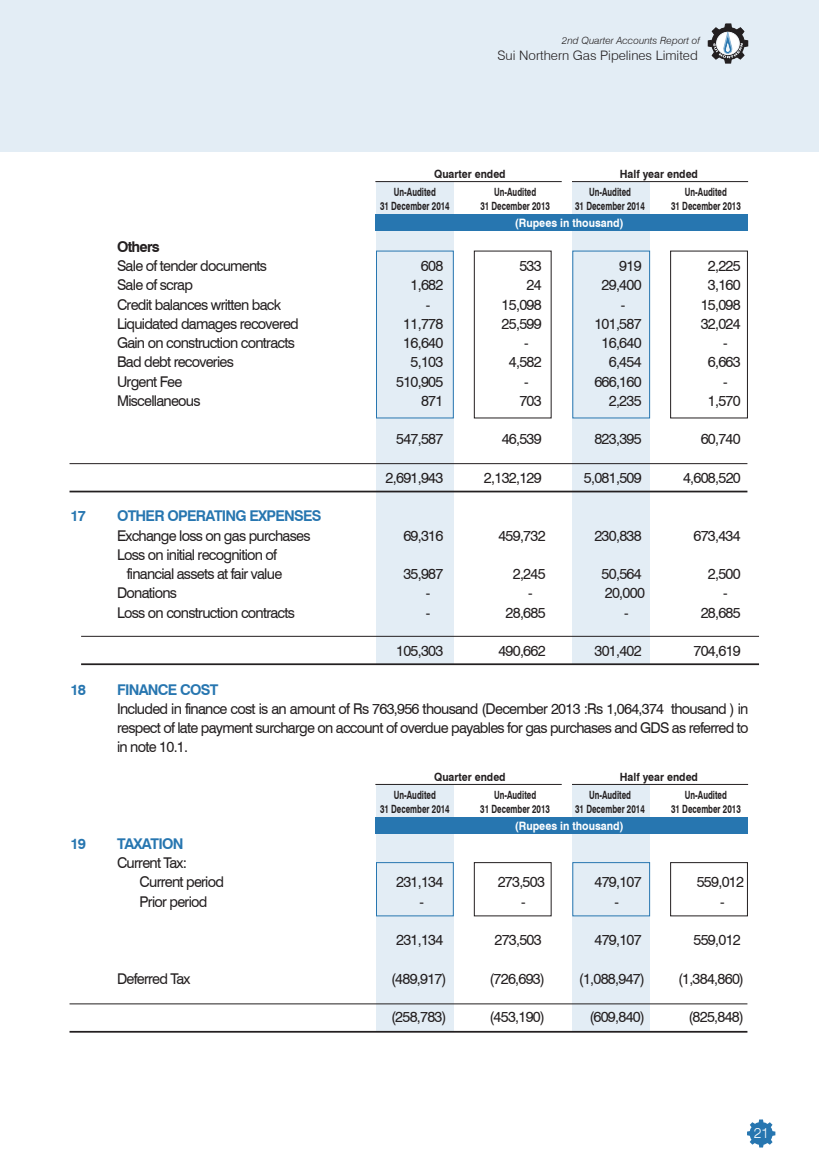
<style>
.page{position:relative;width:819px;height:1166px;background:#fff}
.page>*{position:absolute;margin:0;border:0;box-sizing:border-box;transform-origin:0 0}
.t1{font:14.88px/19.2px "Swiss 721 BT";letter-spacing:-.05em;color:#231f20}
.t2{font:700 14.88px "Swiss 721 BT";letter-spacing:-.05em;color:#2776b0}
.t3{font:700 14.88px "Swiss 721 BT";letter-spacing:-.05em;color:#231f20}
.t4{font:300 expanded 14px "Swiss 721 BT";color:#fff;scale:.86 1}
.t5{font:300 12.95px "Swiss 721 BT";color:#231f20}
.t6{font:700 11.55px "Swiss 721 BT";color:#fff;scale:.92 1}
.t7{font:700 11.38px/14px "Swiss 721 BT";color:#231f20;text-align:center;scale:.69 1}
.t8{font:700 11.38px "Swiss 721 BT";color:#231f20;scale:.92 1}
.t9{font:italic 300 9.97px "Swiss 721 BT";color:#231f20}
</style>
<div class="page">
<div style="left:0;top:0;width:819px;height:151px;background:#e3edf5"></div>
<svg style="left:747px;top:1119px;width:28px;height:28px"></svg>
<div style="left:572px;top:181px;width:78px;height:484px;background:#e3edf5"></div>
<div style="left:376px;top:181px;width:78px;height:484px;background:#e3edf5"></div>
<div style="left:572px;top:784px;width:78px;height:248px;background:#e3edf5"></div>
<div style="left:376px;top:784px;width:78px;height:248px;background:#e3edf5"></div>
<div style="left:375px;top:817px;width:373px;height:16px;background:#2776b0"></div>
<hr style="left:572px;top:784px;width:176px;height:1px;background:#231f20">
<hr style="left:375px;top:784px;width:187px;height:1px;background:#231f20">
<hr style="left:70px;top:490px;width:677px;height:2px;background:#231f20">
<hr style="left:70px;top:463px;width:677px;height:1px;background:#231f20">
<hr style="left:81px;top:663px;width:678px;height:2px;background:#231f20">
<hr style="left:81px;top:636px;width:678px;height:1px;background:#231f20">
<hr style="left:70px;top:1030px;width:677px;height:2px;background:#231f20">
<hr style="left:70px;top:1003px;width:677px;height:1px;background:#231f20">
<div style="left:375px;top:214px;width:373px;height:17px;background:#2776b0"></div>
<hr style="left:572px;top:181px;width:176px;height:1px;background:#231f20">
<hr style="left:375px;top:181px;width:187px;height:1px;background:#231f20">
<div style="left:572px;top:251px;width:78px;height:167px;border:1px solid #2776b0"></div>
<div style="left:670px;top:251px;width:78px;height:167px;border:1px solid #231f20"></div>
<div style="left:376px;top:251px;width:78px;height:167px;border:1px solid #2776b0"></div>
<div style="left:474px;top:251px;width:78px;height:167px;border:1px solid #231f20"></div>
<div style="left:572px;top:862px;width:78px;height:54px;border:1px solid #2776b0"></div>
<div style="left:670px;top:862px;width:78px;height:54px;border:1px solid #231f20"></div>
<div style="left:376px;top:862px;width:78px;height:54px;border:1px solid #2776b0"></div>
<div style="left:474px;top:862px;width:78px;height:54px;border:1px solid #231f20"></div>
<svg style="left:708px;top:23px;width:40px;height:41px"></svg>
<p class="t9" style="left:562px;top:34px;width:140px">2nd Quarter Accounts Report of</p>
<p class="t5" style="left:498px;top:47px;width:202px">Sui Northern Gas Pipelines Limited</p>
<p class="t8" style="left:434px;top:167px;width:79px">Quarter ended</p>
<p class="t8" style="left:620px;top:167px;width:87px">Half year ended</p>
<p class="t7" style="left:380px;top:185px;width:103px">Un-Audited<br>31 December 2014</p>
<p class="t7" style="left:575px;top:185px;width:103px">Un-Audited<br>31 December 2014</p>
<p class="t7" style="left:480px;top:185px;width:103px">Un-Audited<br>31 December 2013</p>
<p class="t7" style="left:671px;top:185px;width:103px">Un-Audited<br>31 December 2013</p>
<p class="t6" style="left:515px;top:216px;width:120px">(Rupees in thousand)</p>
<p class="t3" style="left:117px;top:237px;width:44px">Others</p>
<p class="t1" style="left:117px;top:256px;width:152px">Sale of tender documents</p>
<p class="t1" style="left:421px;top:256px;width:24px">608</p>
<p class="t1" style="left:519px;top:256px;width:24px">533</p>
<p class="t1" style="left:619px;top:256px;width:24px">919</p>
<p class="t1" style="left:708px;top:256px;width:34px">2,225</p>
<p class="t1" style="left:117px;top:275px;width:77px">Sale of scrap</p>
<p class="t1" style="left:411px;top:275px;width:34px">1,682</p>
<p class="t1" style="left:527px;top:275px;width:17px">24</p>
<p class="t1" style="left:602px;top:275px;width:42px">29,400</p>
<p class="t1" style="left:708px;top:275px;width:34px">3,160</p>
<p class="t1" style="left:117px;top:294px;width:166px">Credit balances written back</p>
<p class="t1" style="left:426px;top:294px;width:6px">-</p>
<p class="t1" style="left:502px;top:294px;width:42px">15,098</p>
<p class="t1" style="left:621px;top:294px;width:6px">-</p>
<p class="t1" style="left:701px;top:294px;width:42px">15,098</p>
<p class="t1" style="left:117px;top:314px;width:183px">Liquidated damages recovered</p>
<p class="t1" style="left:403px;top:314px;width:42px">11,778</p>
<p class="t1" style="left:502px;top:314px;width:42px">25,599</p>
<p class="t1" style="left:594px;top:314px;width:49px">101,587</p>
<p class="t1" style="left:701px;top:314px;width:42px">32,024</p>
<p class="t1" style="left:117px;top:333px;width:179px">Gain on construction contracts</p>
<p class="t1" style="left:403px;top:333px;width:42px">16,640</p>
<p class="t1" style="left:524px;top:333px;width:6px">-</p>
<p class="t1" style="left:602px;top:333px;width:42px">16,640</p>
<p class="t1" style="left:723px;top:333px;width:6px">-</p>
<p class="t1" style="left:117px;top:352px;width:118px">Bad debt recoveries</p>
<p class="t1" style="left:411px;top:352px;width:34px">5,103</p>
<p class="t1" style="left:509px;top:352px;width:34px">4,582</p>
<p class="t1" style="left:609px;top:352px;width:34px">6,454</p>
<p class="t1" style="left:708px;top:352px;width:34px">6,663</p>
<p class="t1" style="left:117px;top:371px;width:67px">Urgent Fee</p>
<p class="t1" style="left:396px;top:371px;width:49px">510,905</p>
<p class="t1" style="left:524px;top:371px;width:6px">-</p>
<p class="t1" style="left:594px;top:371px;width:49px">666,160</p>
<p class="t1" style="left:723px;top:371px;width:6px">-</p>
<p class="t1" style="left:117px;top:391px;width:85px">Miscellaneous</p>
<p class="t1" style="left:421px;top:391px;width:24px">871</p>
<p class="t1" style="left:519px;top:391px;width:24px">703</p>
<p class="t1" style="left:609px;top:391px;width:34px">2,235</p>
<p class="t1" style="left:708px;top:391px;width:34px">1,570</p>
<p class="t1" style="left:396px;top:429px;width:49px">547,587</p>
<p class="t1" style="left:502px;top:429px;width:42px">46,539</p>
<p class="t1" style="left:594px;top:429px;width:49px">823,395</p>
<p class="t1" style="left:701px;top:429px;width:42px">60,740</p>
<p class="t1" style="left:386px;top:468px;width:59px">2,691,943</p>
<p class="t1" style="left:484px;top:468px;width:59px">2,132,129</p>
<p class="t1" style="left:584px;top:468px;width:59px">5,081,509</p>
<p class="t1" style="left:683px;top:468px;width:59px">4,608,520</p>
<p class="t2" style="left:70px;top:507px;width:17px">17</p>
<p class="t2" style="left:117px;top:507px;width:206px">OTHER OPERATING EXPENSES</p>
<p class="t1" style="left:117px;top:525px;width:195px">Exchange loss on gas purchases</p>
<p class="t1" style="left:403px;top:525px;width:42px">69,316</p>
<p class="t1" style="left:498px;top:525px;width:49px">459,732</p>
<p class="t1" style="left:594px;top:525px;width:49px">230,838</p>
<p class="t1" style="left:694px;top:525px;width:49px">673,434</p>
<p class="t1" style="left:127px;top:545px;width:157px;text-indent:-10px">Loss on initial recognition of financial assets at fair value</p>
<p class="t1" style="left:403px;top:564px;width:42px">35,987</p>
<p class="t1" style="left:513px;top:564px;width:34px">2,245</p>
<p class="t1" style="left:602px;top:564px;width:42px">50,564</p>
<p class="t1" style="left:708px;top:564px;width:34px">2,500</p>
<p class="t1" style="left:117px;top:583px;width:62px">Donations</p>
<p class="t1" style="left:426px;top:583px;width:6px">-</p>
<p class="t1" style="left:528px;top:583px;width:6px">-</p>
<p class="t1" style="left:605px;top:583px;width:42px">20,000</p>
<p class="t1" style="left:723px;top:583px;width:6px">-</p>
<p class="t1" style="left:117px;top:602px;width:179px">Loss on construction contracts</p>
<p class="t1" style="left:426px;top:602px;width:6px">-</p>
<p class="t1" style="left:506px;top:602px;width:42px">28,685</p>
<p class="t1" style="left:624px;top:602px;width:6px">-</p>
<p class="t1" style="left:701px;top:602px;width:42px">28,685</p>
<p class="t1" style="left:396px;top:641px;width:49px">105,303</p>
<p class="t1" style="left:498px;top:641px;width:49px">490,662</p>
<p class="t1" style="left:594px;top:641px;width:49px">301,402</p>
<p class="t1" style="left:694px;top:641px;width:49px">704,619</p>
<p class="t2" style="left:70px;top:680px;width:17px">18</p>
<p class="t2" style="left:117px;top:680px;width:103px">FINANCE COST</p>
<p class="t1" style="left:117px;top:699px;width:633px;text-align:justify">Included in finance cost is an amount of Rs 763,956 thousand (December 2013 :Rs 1,064,374 thousand ) in respect of late payment surcharge on account of overdue payables for gas purchases and GDS as referred to in note 10.1.</p>
<p class="t8" style="left:434px;top:770px;width:79px">Quarter ended</p>
<p class="t8" style="left:620px;top:770px;width:87px">Half year ended</p>
<p class="t7" style="left:380px;top:787px;width:103px">Un-Audited<br>31 December 2014</p>
<p class="t7" style="left:575px;top:787px;width:103px">Un-Audited<br>31 December 2014</p>
<p class="t7" style="left:480px;top:787px;width:103px">Un-Audited<br>31 December 2013</p>
<p class="t7" style="left:671px;top:787px;width:103px">Un-Audited<br>31 December 2013</p>
<p class="t2" style="left:70px;top:834px;width:17px">19</p>
<p class="t2" style="left:117px;top:834px;width:68px">TAXATION</p>
<p class="t1" style="left:140px;top:853px;width:86px;text-indent:-23px">Current Tax:<br>Current period</p>
<p class="t6" style="left:515px;top:818px;width:120px">(Rupees in thousand)</p>
<p class="t1" style="left:396px;top:872px;width:49px">231,134</p>
<p class="t1" style="left:498px;top:872px;width:49px">273,503</p>
<p class="t1" style="left:594px;top:872px;width:49px">479,107</p>
<p class="t1" style="left:697px;top:872px;width:49px">559,012</p>
<p class="t1" style="left:140px;top:891px;width:69px">Prior period</p>
<p class="t1" style="left:419px;top:891px;width:6px">-</p>
<p class="t1" style="left:521px;top:891px;width:6px">-</p>
<p class="t1" style="left:615px;top:891px;width:6px">-</p>
<p class="t1" style="left:720px;top:891px;width:6px">-</p>
<p class="t1" style="left:396px;top:930px;width:49px">231,134</p>
<p class="t1" style="left:494px;top:930px;width:49px">273,503</p>
<p class="t1" style="left:594px;top:930px;width:49px">479,107</p>
<p class="t1" style="left:694px;top:930px;width:49px">559,012</p>
<p class="t1" style="left:117px;top:968px;width:75px">Deferred Tax</p>
<p class="t1" style="left:391px;top:968px;width:57px">(489,917)</p>
<p class="t1" style="left:489px;top:968px;width:57px">(726,693)</p>
<p class="t1" style="left:579px;top:968px;width:68px">(1,088,947)</p>
<p class="t1" style="left:678px;top:968px;width:68px">(1,384,860)</p>
<p class="t1" style="left:391px;top:1007px;width:57px">(258,783)</p>
<p class="t1" style="left:489px;top:1007px;width:57px">(453,190)</p>
<p class="t1" style="left:589px;top:1007px;width:57px">(609,840)</p>
<p class="t1" style="left:688px;top:1007px;width:57px">(825,848)</p>
<p class="t4" style="left:754px;top:1125px;width:20px">21</p>
</div>
